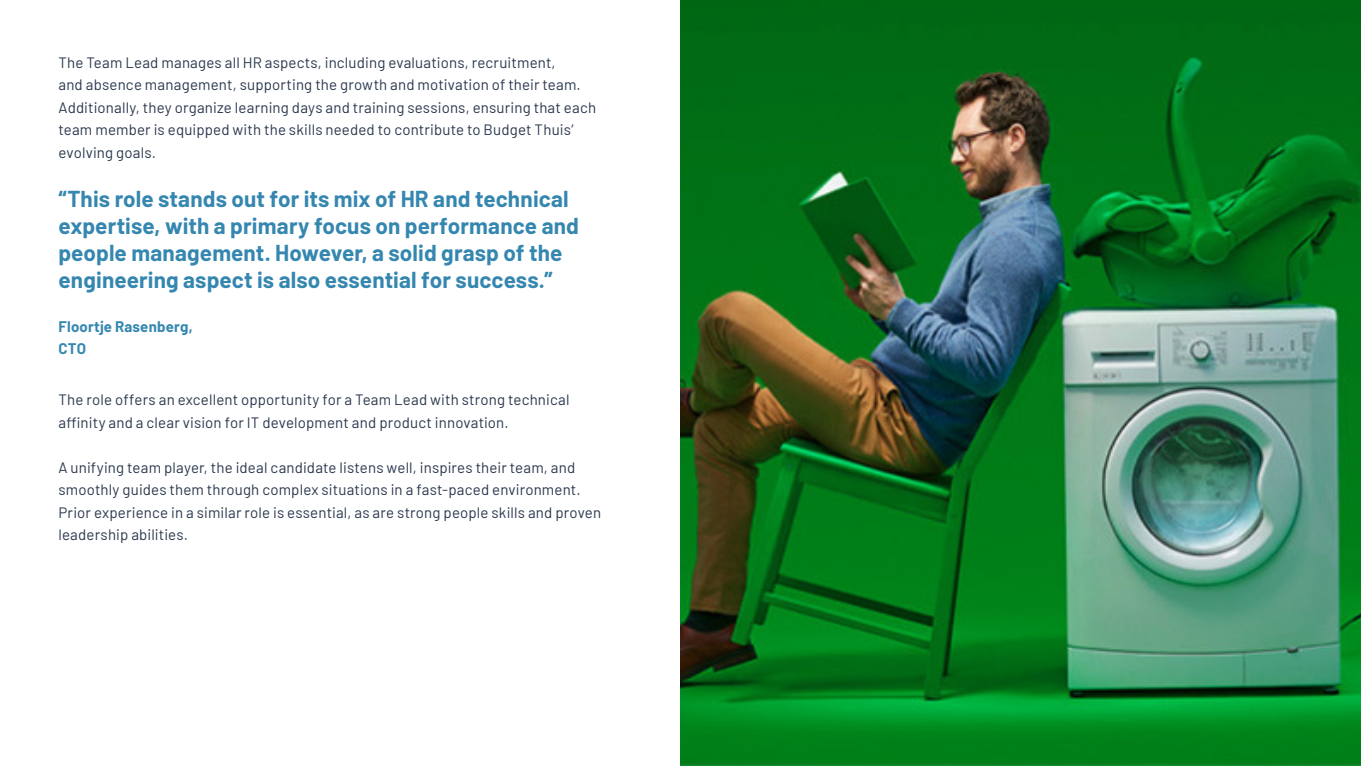
<style>
.page{position:relative;width:1361px;height:766px;background:#fff}
.page>*{position:absolute;margin:0;border:0;box-sizing:border-box;transform-origin:0 0}
.Rechts_uitlijnen{font:700 22.5px/27px "Barlow";letter-spacing:.005em;color:#3587b0}
.t1{font:15px/22.5px "Barlow";letter-spacing:.01em;color:#2a384e}
.Rechts_uitlijnen-2{font:700 15px "Barlow";letter-spacing:.01em;color:#3587b0}
</style>
<div class="page">
<img style="left:680px;top:0;width:681px;height:765px">
<p class="t1" style="left:58px;top:50px;width:539px">The Team Lead manages all HR aspects, including evaluations, recruitment,<br>and absence management, supporting the growth and motivation of their team.<br>Additionally, they organize learning days and training sessions, ensuring that each team member is equipped with the skills needed to contribute to Budget Thuis’ evolving goals.</p>
<p class="Rechts_uitlijnen" style="left:58px;top:184px;width:522px">“This role stands out for its mix of HR and technical expertise, with a primary focus on performance and people management. However, a solid grasp of the engineering aspect is also essential for success.”</p>
<p class="Rechts_uitlijnen-2" style="left:58px;top:315px;width:136px">Floortje Rasenberg,</p>
<p class="Rechts_uitlijnen-2" style="left:58px;top:337px;width:29px">CTO</p>
<p class="t1" style="left:58px;top:387px;width:512px">The role offers an excellent opportunity for a Team Lead with strong technical affinity and a clear vision for IT development and product innovation.</p>
<p class="t1" style="left:58px;top:455px;width:544px">A unifying team player, the ideal candidate listens well, inspires their team, and smoothly guides them through complex situations in a fast-paced environment.<br>Prior experience in a similar role is essential, as are strong people skills and proven leadership abilities.</p>
</div>
